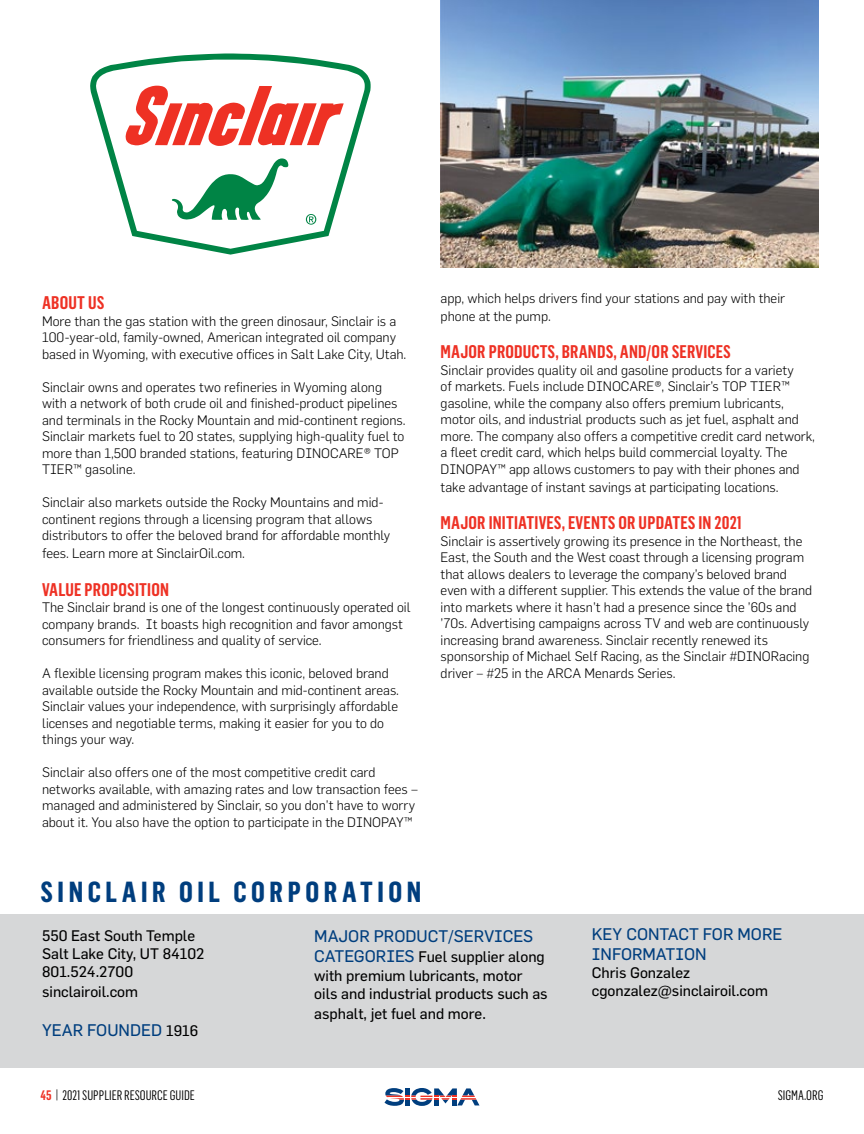
<style>
.page{position:relative;width:864px;height:1134px;background:#fff}
.page>*{position:absolute;margin:0;border:0;box-sizing:border-box;transform-origin:0 0}
.t1{font:700 28.5px "Flama Condensed";letter-spacing:.16em;color:#003e7e}
.t2{font:600 18px "Flama Condensed";letter-spacing:.01em;color:#ee3124}
.t3{font:16.5px/19.5px "Flama Basic";color:#003e7e}
.t4{font:15px/18px "Flama Basic";color:#000}
.t5{font:300 13.5px/16.5px "Flama";color:#000}
.t6{font:13.5px "Flama Condensed";color:#000}
.s1{font-size:15px;color:#000}
.s2{font-size:16.5px;color:#003e7e}
.s3{font-weight:600;color:#ee3124}
</style>
<div class="page">
<svg style="left:384px;top:1088px;width:96px;height:18px"></svg>
<img style="left:441px;top:0;width:378px;height:268px">
<div style="left:0;top:914px;width:864px;height:153px;background:#d6d7d8"></div>
<svg style="left:90px;top:54px;width:281px;height:201px"></svg>
<svg style="left:172px;top:158px;width:117px;height:62px"></svg>
<svg style="left:124px;top:86px;width:220px;height:62px"></svg>
<svg style="left:306px;top:214px;width:10px;height:11px"></svg>
<h2 class="t2" style="left:42px;top:292px;width:64px">ABOUT US</h2>
<p class="t5" style="left:42px;top:313px;width:366px">More than the gas station with the green dinosaur, Sinclair is a<br>100-year-old, family-owned, American integrated oil company based in Wyoming, with executive offices in Salt Lake City, Utah.</p>
<p class="t5" style="left:42px;top:379px;width:365px">Sinclair owns and operates two refineries in Wyoming along with a network of both crude oil and finished-product pipelines and terminals in the Rocky Mountain and mid-continent regions.<br>Sinclair markets fuel to 20 states, supplying high-quality fuel to more than 1,500 branded stations, featuring DINOCARE® TOP TIER™ gasoline.</p>
<p class="t5" style="left:42px;top:494px;width:350px">Sinclair also markets outside the Rocky Mountains and mid&shy;continent regions through a licensing program that allows distributors to offer the beloved brand for affordable monthly</p>
<p class="t5" style="left:42px;top:545px;width:205px">fees. Learn more at SinclairOil.com.</p>
<h2 class="t2" style="left:42px;top:578px;width:128px">VALUE PROPOSITION</h2>
<p class="t5" style="left:42px;top:599px;width:370px">The Sinclair brand is one of the longest continuously operated oil company brands. It boasts high recognition and favor amongst consumers for friendliness and quality of service.</p>
<p class="t5" style="left:42px;top:665px;width:359px">A flexible licensing program makes this iconic, beloved brand available outside the Rocky Mountain and mid-continent areas.<br>Sinclair values your independence, with surprisingly affordable licenses and negotiable terms, making it easier for you to do things your way.</p>
<p class="t5" style="left:42px;top:764px;width:377px">Sinclair also offers one of the most competitive credit card networks available, with amazing rates and low transaction fees – managed and administered by Sinclair, so you don’t have to worry about it. You also have the option to participate in the DINOPAY™</p>
<h1 class="t1" style="left:41px;top:874px;width:382px">SINCLAIR OIL CORPORATION</h1>
<p class="t5" style="left:441px;top:289px;width:346px;line-height:18px">app, which helps drivers find your stations and pay with their phone at the pump.</p>
<h2 class="t2" style="left:441px;top:341px;width:292px">MAJOR PRODUCTS, BRANDS, AND/OR SERVICES</h2>
<p class="t5" style="left:441px;top:362px;width:376px">Sinclair provides quality oil and gasoline products for a variety<br>of markets. Fuels include DINOCARE®, Sinclair’s TOP TIER™ gasoline, while the company also offers premium lubricants, motor oils, and industrial products such as jet fuel, asphalt and more. The company also offers a competitive credit card network, a fleet credit card, which helps build commercial loyalty. The DINOPAY™ app allows customers to pay with their phones and</p>
<p class="t5" style="left:441px;top:479px;width:340px">take advantage of instant savings at participating locations.</p>
<h2 class="t2" style="left:441px;top:512px;width:303px">MAJOR INITIATIVES, EVENTS OR UPDATES IN 2021</h2>
<p class="t5" style="left:441px;top:533px;width:373px">Sinclair is assertively growing its presence in the Northeast, the East, the South and the West coast through a licensing program that allows dealers to leverage the company’s beloved brand even with a different supplier. This extends the value of the brand into markets where it hasn’t had a presence since the ’60s and ’70s. Advertising campaigns across TV and web are continuously increasing brand awareness. Sinclair recently renewed its sponsorship of Michael Self Racing, as the Sinclair #DINORacing driver – #25 in the ARCA Menards Series.</p>
<p class="t4" style="left:42px;top:927px;width:164px">550 East South Temple<br>Salt Lake City, UT 84102<br>801.524.2700</p>
<p class="t4" style="left:42px;top:982px;width:98px">sinclairoil.com</p>
<p class="t3" style="left:42px;top:1020px;width:158px">YEAR FOUNDED <span class="s1">1916</span></p>
<p class="t3" style="left:314px;top:927px;width:220px">MAJOR PRODUCT/SERVICES</p>
<p class="t4" style="left:314px;top:947px;width:232px;line-height:19.5px"><span class="s2">CATEGORIES</span> Fuel supplier along with premium lubricants, motor</p>
<p class="t4" style="left:314px;top:984px;width:235px;line-height:19.5px">oils and industrial products such as asphalt, jet fuel and more.</p>
<p class="t3" style="left:592px;top:924px;width:192px">KEY CONTACT FOR MORE<br>INFORMATION</p>
<p class="t4" style="left:592px;top:963px;width:178px">Chris Gonzalez cgonzalez@sinclairoil.com</p>
<p class="t6" style="left:40px;top:1087px;width:156px"><span class="s3">45</span> | 2021 SUPPLIER RESOURCE GUIDE</p>
<p class="t6" style="left:778px;top:1087px;width:47px">SIGMA.ORG</p>
</div>
